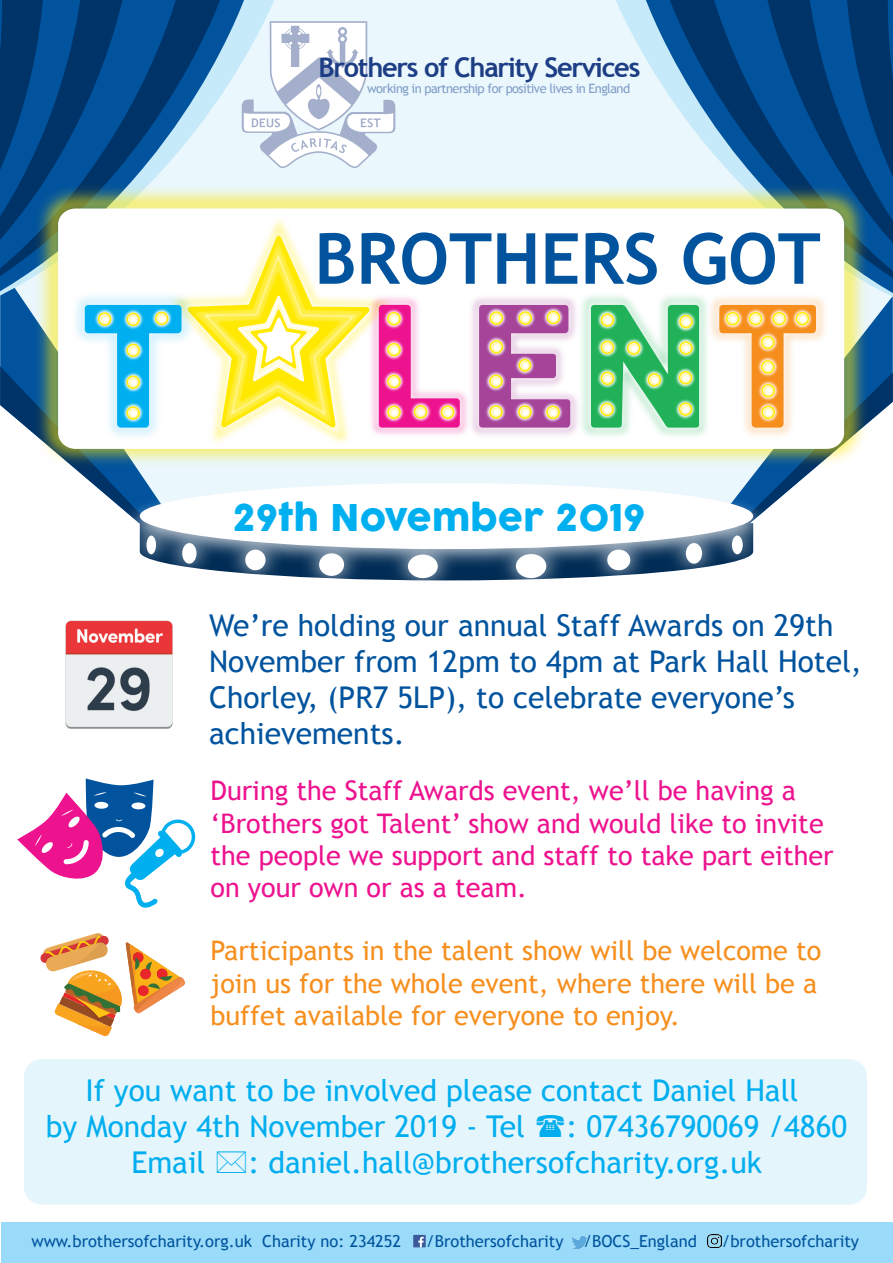
<style>
.page{position:relative;width:893px;height:1263px;background:#fff}
.page>*{position:absolute;margin:0;border:0;box-sizing:border-box;transform-origin:0 0}
.t1{font:700 70.5px "Trebuchet MS";color:#01539e}
.t2{font:36px "COCOGOOSE";color:#00afef}
.t3{font:30px/36px "Trebuchet MS";color:#00aeef}
.t4{font:30px/36px "Trebuchet MS";color:#01539e}
.t5{font:700 27.15px "Trebuchet MS";letter-spacing:-.045em;color:#1d3e84}
.t6{font:27px/32.4px "Trebuchet MS";color:#ed138f}
.t7{font:27px/32.4px "Trebuchet MS";color:#f68f1e}
.t8{font:16.5px "Trebuchet MS";color:#01539e}
.t9{font:12.9px "Trebuchet MS";letter-spacing:-.045em;color:#819dc7}
</style>
<div class="page">
<div style="left:24px;top:1059px;width:843px;height:146px;background:#e5f5fc;border-radius:18px"></div>
<svg style="left:40px;top:933px;width:145px;height:104px"></svg>
<div style="left:1px;top:1223px;width:892px;height:40px;background:#99dbf8"></div>
<img style="left:571px;top:1235px;width:17px;height:15px">
<div style="left:413px;top:1235px;width:13px;height:12px;background:#3c5a9a"></div>
<svg style="left:418px;top:1237px;width:6px;height:10px"></svg>
<img style="left:708px;top:1234px;width:13px;height:14px">
<svg style="left:0;top:0;width:893px;height:580px"></svg>
<svg style="left:17px;top:778px;width:179px;height:130px"></svg>
<img style="left:65px;top:620px;width:108px;height:109px">
<p class="t5" style="left:319px;top:51px;width:323px">Brothers of Charity Services</p>
<p class="t9" style="left:367px;top:81px;width:264px">working in partnership for positive lives in England</p>
<h1 class="t1" style="left:314px;top:215px;width:508px">BROTHERS GOT</h1>
<h2 class="t2" style="left:233px;top:490px;width:414px">29th November 2019</h2>
<p class="t4" style="left:209px;top:608px;width:654px">We’re holding our annual Staff Awards on 29th November from 12pm to 4pm at Park Hall Hotel, Chorley, (PR7 5LP), to celebrate everyone’s achievements.</p>
<p class="t6" style="left:211px;top:775px;width:625px">During the Staff Awards event, we’ll be having a ‘Brothers got Talent’ show and would like to invite the people we support and staff to take part either on your own or as a team.</p>
<p class="t7" style="left:211px;top:935px;width:612px">Participants in the talent show will be welcome to join us for the whole event, where there will be a buffet available for everyone to enjoy.</p>
<p class="t3" style="left:46px;top:1073px;width:754px;text-indent:40px">If you want to be involved please contact Daniel Hall by Monday 4th November 2019 - Tel</p>
<p class="t3" style="left:566px;top:1109px;width:282px">: 07436790069 /4860</p>
<p class="t3" style="left:131px;top:1145px;width:76px">Email</p>
<p class="t3" style="left:248px;top:1145px;width:515px">: daniel.hall@brothersofcharity.org.uk</p>
<p class="t8" style="left:31px;top:1232px;width:371px">www.brothersofcharity.org.uk Charity no: 234252</p>
<p class="t8" style="left:426px;top:1232px;width:272px">/Brothersofcharity /BOCS_England</p>
<p class="t8" style="left:722px;top:1232px;width:139px">/brothersofcharity</p>
</div>
